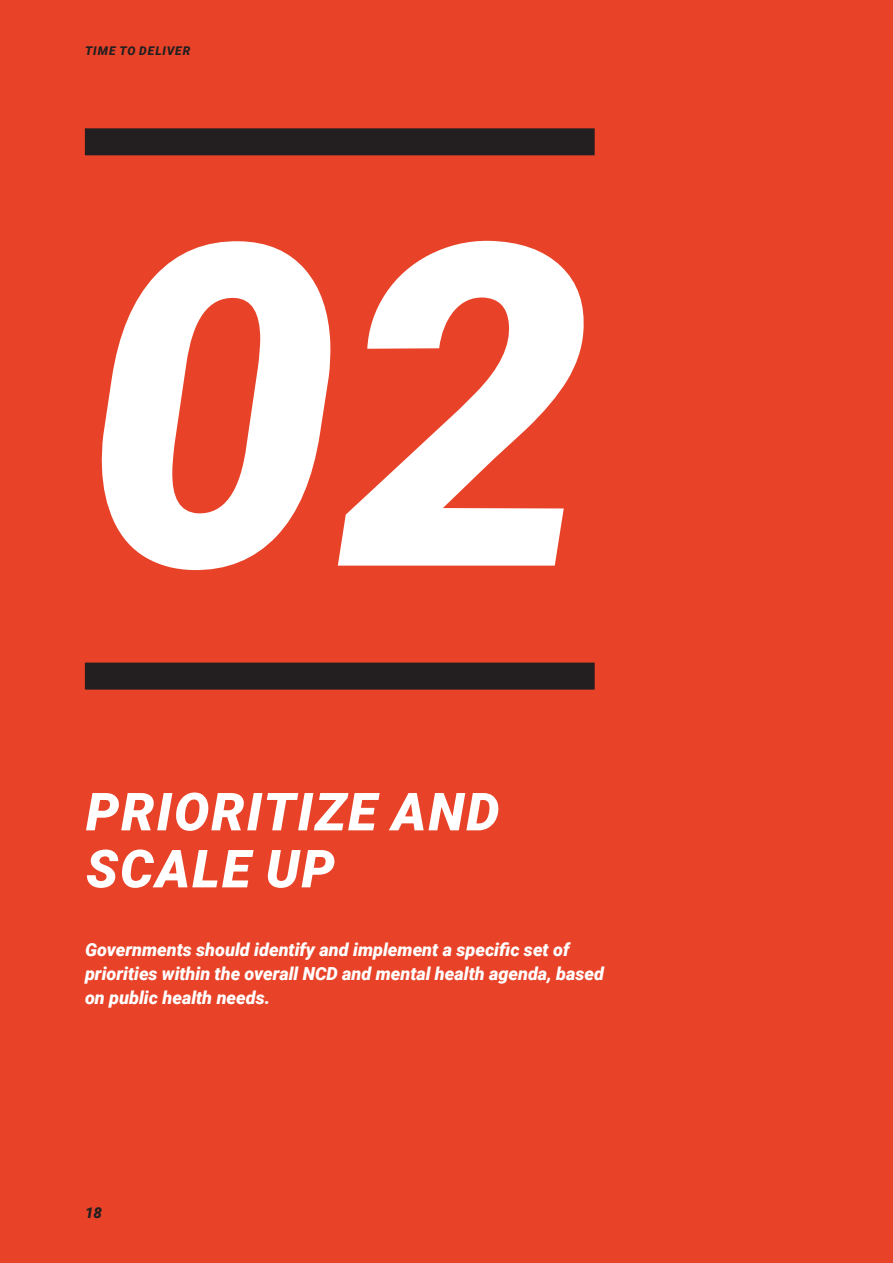
<style>
.page{position:relative;width:893px;height:1263px;background:#e84329}
.page>*{position:absolute;margin:0;border:0;box-sizing:border-box;transform-origin:0 0}
.t1{font:italic 900 450px "Roboto";color:#fff}
.t2{font:italic 900 52.5px/57px "Roboto";letter-spacing:.035em;color:#fff}
.t3{font:italic 900 18px/24px "Roboto";color:#fff}
.t4{font:italic 900 15px "Roboto";color:#231f20}
.t5{font:italic 900 12px "Roboto";letter-spacing:.07em;color:#231f20}
</style>
<div class="page">
<div style="left:85px;top:128px;width:510px;height:27px;background:#231f20"></div>
<div style="left:85px;top:663px;width:510px;height:27px;background:#231f20"></div>
<p class="t5" style="left:85px;top:42px;width:107px">TIME TO DELIVER</p>
<h1 class="t1" style="left:85px;top:90px;width:511px">02</h1>
<h2 class="t2" style="left:86px;top:781px;width:415px">PRIORITIZE AND<br>SCALE UP</h2>
<p class="t3" style="left:85px;top:937px;width:521px">Governments should identify and implement a specific set of priorities within the overall NCD and mental health agenda, based on public health needs.</p>
<p class="t4" style="left:85px;top:1202px;width:18px">18</p>
</div>
